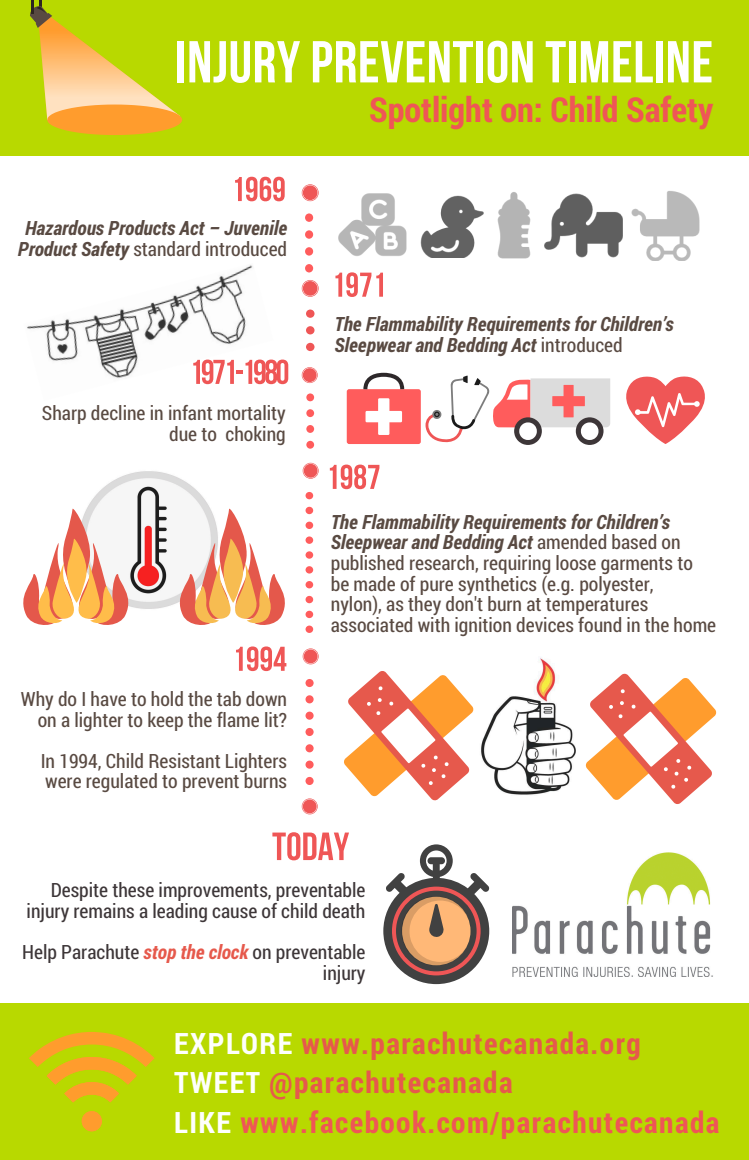
<style>
.page{position:relative;width:749px;height:1160px;background:#fff}
.page>*{position:absolute;margin:0;border:0;box-sizing:border-box;transform-origin:0 0}
.t1{font:700 34.38px "Roboto Condensed";color:#ef5656}
.t2{font:700 29.5px/39.4px "Roboto Condensed";letter-spacing:.05em;color:#e6594c}
.t3{font:19.62px/20.6px "Roboto Condensed";color:#594a42}
.t4{font:italic 700 19.62px/20.6px "Roboto Condensed";color:#594a42;text-align:center}
.t5{font:19.62px/20.6px "Roboto Condensed";color:#3d3638;text-align:right}
.s1{font-weight:400;font-style:normal}
.s2{font-weight:700;font-style:italic}
.s3{font-weight:700;font-style:italic;color:#e6594c}
.s4{color:#fefffc}
.s5{color:#ef5656}
</style>
<div class="page">
<div style="left:0;top:0;width:749px;height:155px;background:#b8d900"></div>
<div style="left:178px;top:41px;width:6px;height:41px;background:#fff"></div>
<svg style="left:189px;top:41px;width:111px;height:42px"></svg>
<svg style="left:313px;top:41px;width:160px;height:41px"></svg>
<div style="left:476px;top:41px;width:7px;height:41px;background:#fff"></div>
<svg style="left:488px;top:41px;width:45px;height:42px"></svg>
<svg style="left:546px;top:41px;width:20px;height:41px"></svg>
<div style="left:569px;top:41px;width:7px;height:41px;background:#fff"></div>
<svg style="left:581px;top:41px;width:72px;height:41px"></svg>
<div style="left:656px;top:41px;width:7px;height:41px;background:#fff"></div>
<svg style="left:668px;top:41px;width:20px;height:41px"></svg>
<svg style="left:694px;top:41px;width:17px;height:41px"></svg>
<svg style="left:235px;top:177px;width:50px;height:24px"></svg>
<img style="left:27px;top:265px;width:246px;height:120px">
<svg style="left:193px;top:360px;width:95px;height:24px"></svg>
<svg style="left:236px;top:646px;width:50px;height:25px"></svg>
<div style="left:0;top:1003px;width:749px;height:157px;background:#b8d900"></div>
<svg style="left:330px;top:465px;width:49px;height:24px"></svg>
<svg style="left:335px;top:272px;width:48px;height:25px"></svg>
<svg style="left:272px;top:832px;width:77px;height:28px"></svg>
<img style="left:481px;top:658px;width:94px;height:137px">
<svg style="left:302px;top:184px;width:17px;height:17px"></svg>
<div style="left:303px;top:185px;width:14px;height:15px;background:#ef5656;border-radius:50%"></div>
<svg style="left:302px;top:280px;width:17px;height:17px"></svg>
<div style="left:303px;top:281px;width:14px;height:15px;background:#ef5656;border-radius:50%"></div>
<svg style="left:302px;top:367px;width:16px;height:16px"></svg>
<div style="left:303px;top:368px;width:14px;height:14px;background:#ef5656;border-radius:50%"></div>
<img style="left:86px;top:471px;width:125px;height:138px">
<div style="left:305px;top:566px;width:8px;height:7px;background:#ff5c5c;border-radius:50%"></div>
<div style="left:305px;top:581px;width:8px;height:7px;background:#ff5c5c;border-radius:50%"></div>
<div style="left:305px;top:551px;width:8px;height:8px;background:#ff5c5c;border-radius:50%"></div>
<div style="left:305px;top:611px;width:8px;height:7px;background:#ff5c5c;border-radius:50%"></div>
<svg style="left:305px;top:492px;width:8px;height:7px"></svg>
<div style="left:305px;top:625px;width:8px;height:8px;background:#ff5c5c;border-radius:50%"></div>
<div style="left:305px;top:507px;width:8px;height:7px;background:#ff5c5c;border-radius:50%"></div>
<div style="left:305px;top:522px;width:8px;height:7px;background:#ff5c5c;border-radius:50%"></div>
<div style="left:305px;top:536px;width:8px;height:8px;background:#ff5c5c;border-radius:50%"></div>
<div style="left:305px;top:596px;width:8px;height:7px;background:#ff5c5c;border-radius:50%"></div>
<svg style="left:305px;top:213px;width:8px;height:9px"></svg>
<div style="left:305px;top:230px;width:8px;height:9px;background:#ff5c5c;border-radius:50%"></div>
<div style="left:305px;top:247px;width:8px;height:9px;background:#ff5c5c;border-radius:50%"></div>
<div style="left:305px;top:264px;width:8px;height:8px;background:#ff5c5c;border-radius:50%"></div>
<svg style="left:306px;top:393px;width:8px;height:8px"></svg>
<div style="left:306px;top:409px;width:8px;height:8px;background:#ff5c5c;border-radius:50%"></div>
<div style="left:306px;top:425px;width:8px;height:8px;background:#ff5c5c;border-radius:50%"></div>
<div style="left:306px;top:441px;width:8px;height:8px;background:#ff5c5c;border-radius:50%"></div>
<div style="left:305px;top:760px;width:8px;height:9px;background:#ff5c5c;border-radius:50%"></div>
<div style="left:305px;top:777px;width:8px;height:8px;background:#ff5c5c;border-radius:50%"></div>
<div style="left:305px;top:744px;width:8px;height:8px;background:#ff5c5c;border-radius:50%"></div>
<svg style="left:305px;top:679px;width:8px;height:8px"></svg>
<div style="left:305px;top:695px;width:8px;height:8px;background:#ff5c5c;border-radius:50%"></div>
<div style="left:305px;top:712px;width:8px;height:8px;background:#ff5c5c;border-radius:50%"></div>
<div style="left:305px;top:728px;width:8px;height:8px;background:#ff5c5c;border-radius:50%"></div>
<svg style="left:306px;top:309px;width:8px;height:9px"></svg>
<div style="left:306px;top:326px;width:8px;height:8px;background:#ef5656;border-radius:50%"></div>
<div style="left:306px;top:343px;width:8px;height:8px;background:#ef5656;border-radius:50%"></div>
<svg style="left:303px;top:463px;width:16px;height:16px"></svg>
<div style="left:304px;top:464px;width:14px;height:14px;background:#ef5656;border-radius:50%"></div>
<svg style="left:303px;top:648px;width:16px;height:16px"></svg>
<div style="left:304px;top:649px;width:14px;height:14px;background:#ef5656;border-radius:50%"></div>
<svg style="left:302px;top:798px;width:16px;height:16px"></svg>
<div style="left:303px;top:799px;width:14px;height:14px;background:#ef5656;border-radius:50%"></div>
<svg style="left:30px;top:0;width:152px;height:135px"></svg>
<svg style="left:383px;top:844px;width:106px;height:140px"></svg>
<img style="left:513px;top:852px;width:200px;height:124px">
<svg style="left:29px;top:1032px;width:126px;height:99px;background:#ccc70c"></svg>
<div style="left:82px;top:1111px;width:20px;height:20px;background:#ff9c2d;border-radius:50%"></div>
<svg style="left:23px;top:509px;width:105px;height:116px"></svg>
<svg style="left:180px;top:509px;width:105px;height:116px"></svg>
<svg style="left:626px;top:376px;width:79px;height:68px"></svg>
<img style="left:420px;top:195px;width:57px;height:62px">
<img style="left:631px;top:191px;width:69px;height:69px">
<img style="left:549px;top:193px;width:74px;height:65px">
<img style="left:477px;top:192px;width:72px;height:66px">
<img style="left:338px;top:193px;width:69px;height:63px">
<svg style="left:586px;top:674px;width:130px;height:130px"></svg>
<svg style="left:344px;top:671px;width:129px;height:129px"></svg>
<svg style="left:425px;top:376px;width:185px;height:69px"></svg>
<div style="left:347px;top:389px;width:74px;height:55px;background:#ff5c5c;border-radius:2px"></div>
<div style="left:365px;top:411px;width:37px;height:11px;background:#fff"></div>
<div style="left:378px;top:398px;width:11px;height:37px;background:#fff"></div>
<svg style="left:363px;top:373px;width:41px;height:16px"></svg>
<p class="t4" style="left:18px;top:217px;width:271px">Hazardous Products Act – Juvenile<br>Product Safety <span class="s1">standard introduced</span></p>
<p class="t3" style="left:42px;top:402px;width:245px;text-align:right">Sharp decline in infant mortality due to choking</p>
<p class="t3" style="left:21px;top:688px;width:268px;text-align:right">Why do I have to hold the tab down on a lighter to keep the flame lit?</p>
<p class="t3" style="left:41px;top:750px;width:248px">In 1994, Child Resistant Lighters were regulated to prevent burns</p>
<h1 class="t1" style="left:369px;top:86px;width:346px">Spotlight on: Child Safety</h1>
<p class="t4" style="left:335px;top:313px;width:341px;text-align:left">The Flammability Requirements for Children’s<br>Sleepwear and Bedding Act <span class="s1">introduced</span></p>
<p class="t3" style="left:331px;top:511px;width:387px"><span class="s2">The Flammability Requirements for Children’s Sleepwear and Bedding Act</span> amended based on published research, requiring loose garments to be made of pure synthetics (e.g. polyester,<br>nylon), as they don't burn at temperatures associated with ignition devices found in the home</p>
<p class="t5" style="left:27px;top:879px;width:340px">Despite these improvements, preventable injury remains a leading cause of child death</p>
<p class="t5" style="left:22px;top:941px;width:345px">Help Parachute <span class="s3">stop the clock</span> on preventable injury</p>
<h2 class="t2" style="left:174px;top:1023px;width:547px"><span class="s4">EXPLORE</span> www.parachutecanada.org<br><span class="s4">TWEET</span> @parachutecanada<br><span class="s4">LIKE</span> <span class="s5">www.facebook.com/parachutecanada</span></h2>
</div>
